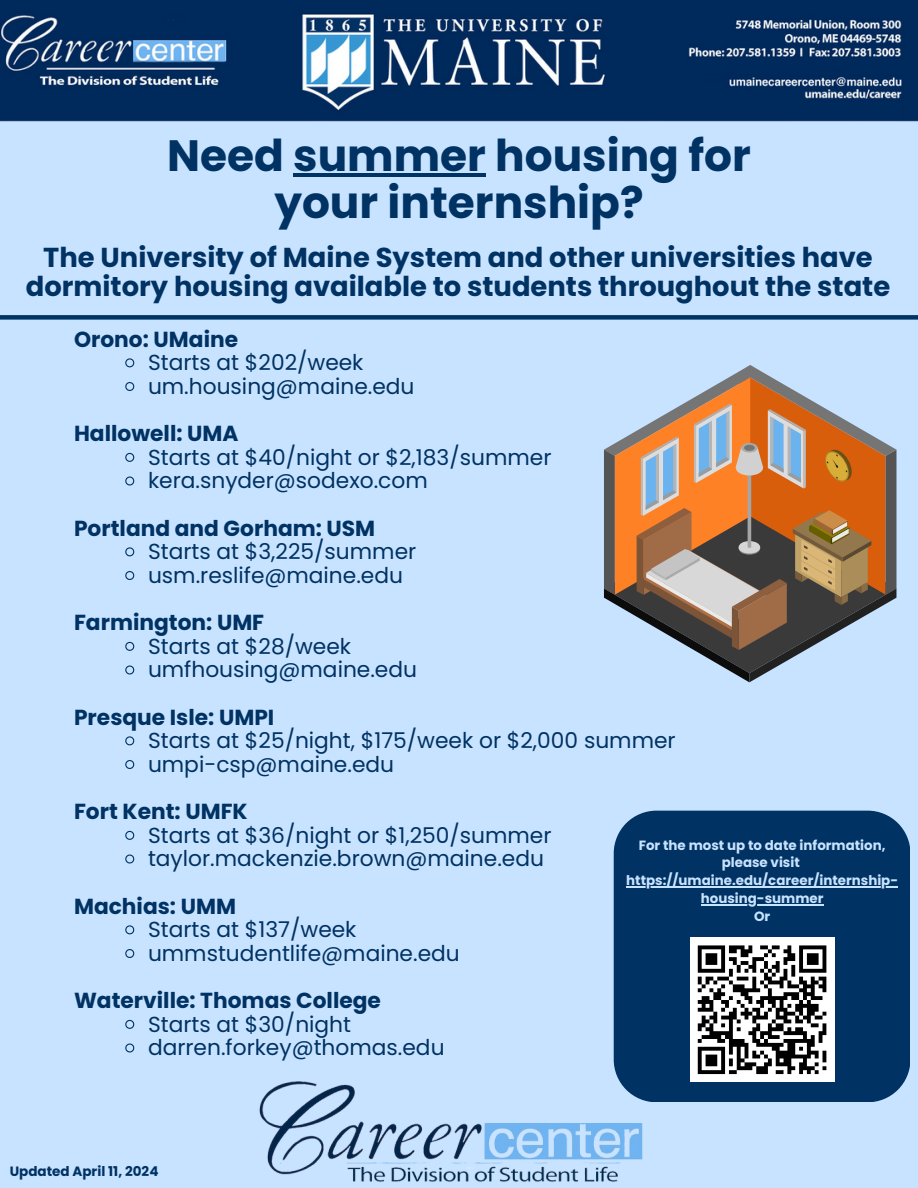
<style>
.page{position:relative;width:918px;height:1188px;background:#c8e3ff}
.page>*{position:absolute;margin:0;border:0;box-sizing:border-box;transform-origin:0 0}
.t1{font:700 43.8px/47.2px "Poppins";color:#003263;text-align:center}
.t2{font:700 27.3px/29.2px "Poppins";color:#003263;text-align:center}
.t3{font:21.75px "Poppins";color:#003263}
.t4{font:700 21.75px "Poppins";color:#003263}
.t5{font:700 13.5px "Poppins";color:#003263}
.t6{font:700 13.35px/17.9px "Poppins";color:#c8e3ff;text-align:center}
</style>
<div class="page">
<hr style="left:293px;top:173px;width:193px;height:4px;background:#003263">
<svg style="left:125px;top:358px;width:10px;height:10px"></svg>
<svg style="left:125px;top:382px;width:10px;height:9px"></svg>
<svg style="left:125px;top:452px;width:10px;height:10px"></svg>
<svg style="left:125px;top:476px;width:10px;height:10px"></svg>
<svg style="left:125px;top:547px;width:10px;height:10px"></svg>
<svg style="left:125px;top:571px;width:10px;height:9px"></svg>
<svg style="left:125px;top:641px;width:10px;height:10px"></svg>
<svg style="left:125px;top:665px;width:10px;height:10px"></svg>
<svg style="left:125px;top:736px;width:10px;height:10px"></svg>
<svg style="left:125px;top:760px;width:10px;height:9px"></svg>
<svg style="left:125px;top:830px;width:10px;height:10px"></svg>
<svg style="left:125px;top:854px;width:10px;height:10px"></svg>
<svg style="left:125px;top:925px;width:10px;height:10px"></svg>
<svg style="left:125px;top:949px;width:10px;height:9px"></svg>
<svg style="left:125px;top:1019px;width:10px;height:10px"></svg>
<svg style="left:125px;top:1043px;width:10px;height:10px"></svg>
<img style="left:0;top:0;width:918px;height:122px">
<div style="left:614px;top:811px;width:296px;height:291px;background:#003263"></div>
<img style="left:259px;top:1082px;width:412px;height:100px">
<div style="left:0;top:315px;width:918px;height:5px;background:#003263"></div>
<svg style="left:604px;top:365px;width:292px;height:317px"></svg>
<div style="left:690px;top:938px;width:144px;height:144px;background:#fff"></div>
<svg style="left:697px;top:945px;width:130px;height:130px"></svg>
<hr style="left:626px;top:886px;width:272px;height:2px;background:#c8e3ff">
<hr style="left:701px;top:904px;width:123px;height:1px;background:#c8e3ff">
<p class="t1" style="left:167px;top:132px;width:585px">Need summer housing for your internship?</p>
<p class="t2" style="left:26px;top:243px;width:866px">The University of Maine System and other universities have dormitory housing available to students throughout the state</p>
<h1 class="t4" style="left:74px;top:324px;width:166px">Orono: UMaine</h1>
<h2 class="t3" style="left:148px;top:347px;width:217px">Starts at $202/week</h2>
<h3 class="t3" style="left:148px;top:371px;width:268px">um.housing@maine.edu</h3>
<p class="t4" style="left:74px;top:418px;width:166px">Hallowell: UMA</p>
<p class="t3" style="left:148px;top:442px;width:405px">Starts at $40/night or $2,183/summer</p>
<h3 class="t3" style="left:148px;top:465px;width:281px">kera.snyder@sodexo.com</h3>
<p class="t4" style="left:74px;top:513px;width:303px">Portland and Gorham: USM</p>
<p class="t3" style="left:148px;top:536px;width:270px">Starts at $3,225/summer</p>
<h3 class="t3" style="left:148px;top:560px;width:257px">usm.reslife@maine.edu</h3>
<p class="t4" style="left:74px;top:607px;width:192px">Farmington: UMF</p>
<p class="t3" style="left:148px;top:631px;width:205px">Starts at $28/week</p>
<h3 class="t3" style="left:148px;top:654px;width:271px">umfhousing@maine.edu</h3>
<p class="t4" style="left:74px;top:702px;width:202px">Presque Isle: UMPI</p>
<p class="t3" style="left:148px;top:725px;width:529px">Starts at $25/night, $175/week or $2,000 summer</p>
<h3 class="t3" style="left:148px;top:749px;width:248px">umpi-csp@maine.edu</h3>
<p class="t4" style="left:74px;top:796px;width:175px">Fort Kent: UMFK</p>
<p class="t3" style="left:148px;top:820px;width:405px">Starts at $36/night or $1,250/summer</p>
<h3 class="t3" style="left:148px;top:843px;width:397px">taylor.mackenzie.brown@maine.edu</h3>
<p class="t4" style="left:74px;top:891px;width:163px">Machias: UMM</p>
<p class="t3" style="left:148px;top:914px;width:210px">Starts at $137/week</p>
<h3 class="t3" style="left:148px;top:938px;width:313px">ummstudentlife@maine.edu</h3>
<p class="t4" style="left:74px;top:985px;width:308px">Waterville: Thomas College</p>
<p class="t3" style="left:148px;top:1009px;width:205px">Starts at $30/night</p>
<h3 class="t3" style="left:148px;top:1032px;width:298px">darren.forkey@thomas.edu</h3>
<p class="t6" style="left:639px;top:836px;width:248px">For the most up to date information, please visit</p>
<p class="t6" style="left:626px;top:872px;width:273px">https://umaine.edu/career/internship-</p>
<p class="t6" style="left:701px;top:890px;width:124px">housing-summer<br>Or</p>
<p class="t5" style="left:10px;top:1161px;width:150px">Updated April 11, 2024</p>
</div>
